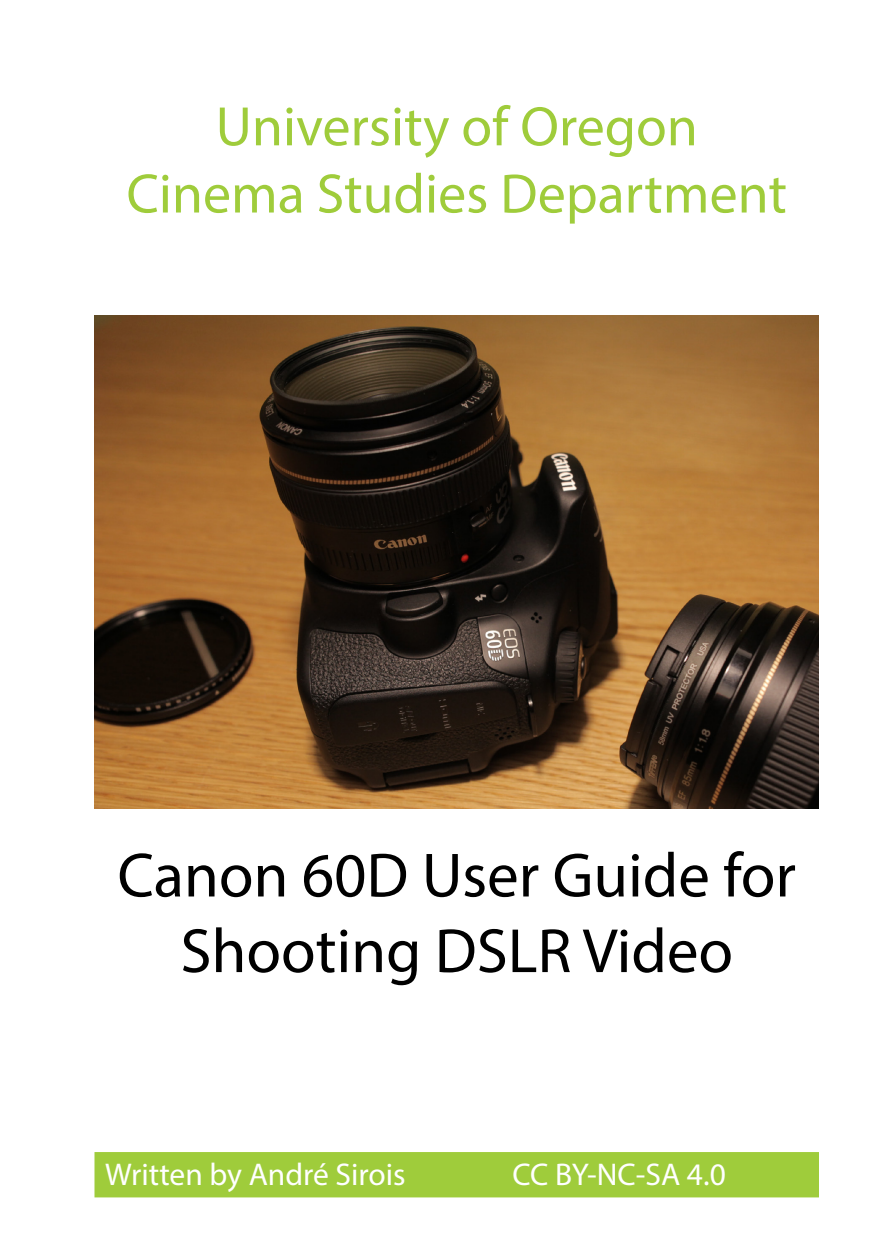
<style>
.page{position:relative;width:882px;height:1260px;background:#fff}
.page>*{position:absolute;margin:0;border:0;box-sizing:border-box;transform-origin:0 0}
.t1{font:63px "Myriad Pro";color:#000}
.t2{font:56px "Myriad Pro";color:#9fcc3b}
.t3{font:31.5px "Myriad Pro";color:#fff}
</style>
<div class="page">
<div style="left:94px;top:1152px;width:725px;height:45px;background:#9fcc3b"></div>
<img style="left:94px;top:315px;width:725px;height:494px">
<p class="t2" style="left:216px;top:92px;width:484px">University of Oregon</p>
<p class="t2" style="left:126px;top:159px;width:662px">Cinema Studies Department</p>
<p class="t1" style="left:118px;top:837px;width:680px">Canon 60D User Guide for</p>
<p class="t1" style="left:180px;top:912px;width:554px">Shooting DSLR Video</p>
<p class="t3" style="left:105px;top:1155px;width:302px">Written by André Sirois</p>
<p class="t3" style="left:513px;top:1155px;width:215px">CC BY-NC-SA 4.0</p>
</div>
